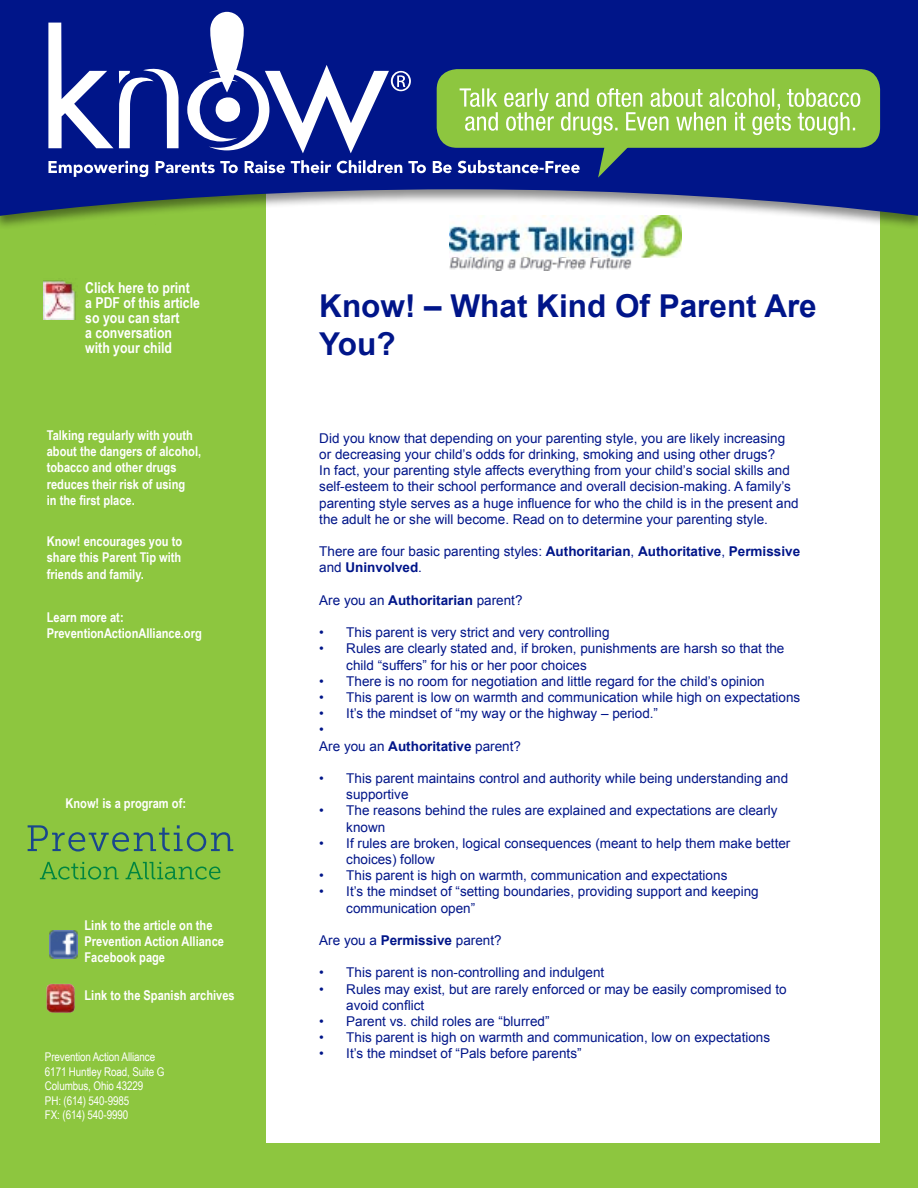
<style>
.page{position:relative;width:918px;height:1188px;background:#fff}
.page>*{position:absolute;margin:0;border:0;box-sizing:border-box;transform-origin:0 0}
.t1{font:700 31.5px/37.8px "Arial";color:#001589}
.t2{font:700 15px/15px "Arial Narrow";color:#fff}
.t3{font:13.5px/16.2px "Arial";color:#001589}
.t4{font:700 13.5px/16.2px "Arial Narrow";color:#fff}
.t5{font:700 13.5px/16.2px "Arial";color:#001589}
.t6{font:12px/14.4px "Arial Narrow";letter-spacing:-.01em;color:#fff}
.s1{font-weight:400}
.s2{font-weight:700}
</style>
<div class="page">
<div style="left:258px;top:116px;width:660px;height:1072px;background:#8dc63f"></div>
<div style="left:266px;top:153px;width:614px;height:990px;background:#fff"></div>
<div style="left:0;top:116px;width:262px;height:1072px;background:#8dc63f"></div>
<div style="left:0;top:0;width:918px;height:230px;background:#000;opacity:.45"></div>
<svg style="left:0;top:0;width:918px;height:216px;background:#344694"></svg>
<div style="left:437px;top:69px;width:443px;height:79px;background:#8dc63f;border-radius:20px"></div>
<svg style="left:48px;top:12px;width:812px;height:166px"></svg>
<svg style="left:28px;top:825px;width:205px;height:27px"></svg>
<svg style="left:40px;top:862px;width:79px;height:18px"></svg>
<svg style="left:126px;top:862px;width:94px;height:18px"></svg>
<img style="left:44px;top:280px;width:32px;height:40px">
<img style="left:46px;top:984px;width:29px;height:29px">
<img style="left:50px;top:931px;width:28px;height:28px">
<img style="left:449px;top:216px;width:232px;height:54px">
<p class="t2" style="left:85px;top:280px;width:116px">Click here to print a PDF of this article so you can start<br>a conversation with your child</p>
<p class="t4" style="left:47px;top:427px;width:156px">Talking regularly with youth about the dangers of alcohol, tobacco and other drugs reduces their risk of using<br>in the first place.</p>
<p class="t4" style="left:47px;top:533px;width:137px;text-align:justify">Know! encourages you to share this Parent Tip with friends and family.</p>
<p class="t4" style="left:47px;top:608px;width:157px">Learn more at:<br>PreventionActionAlliance.org</p>
<p class="t4" style="left:65px;top:794px;width:122px">Know! is a program of:</p>
<p class="t4" style="left:85px;top:916px;width:141px">Link to the article on the<br>Prevention Action Alliance<br>Facebook page</p>
<p class="t4" style="left:85px;top:986px;width:152px">Link to the Spanish archives</p>
<p class="t6" style="left:45px;top:1050px;width:121px">Prevention Action Alliance<br>6171 Huntley Road, Suite G<br>Columbus, Ohio 43229<br>PH: (614) 540-9985<br>FX: (614) 540-9990</p>
<h1 class="t1" style="left:319px;top:288px;width:499px">Know! – What Kind Of Parent Are<br>You?</h1>
<p class="t3" style="left:319px;top:430px;width:481px">Did you know that depending on your parenting style, you are likely increasing or decreasing your child’s odds for drinking, smoking and using other drugs?<br>In fact, your parenting style affects everything from your child’s social skills and self-esteem to their school performance and overall decision-making. A family’s parenting style serves as a huge influence for who the child is in the present and the adult he or she will become. Read on to determine your parenting style.</p>
<p class="t5" style="left:319px;top:544px;width:482px"><span class="s1">There are four basic parenting styles:</span> Authoritarian<span class="s1">,</span> Authoritative<span class="s1">,</span> Permissive <span class="s1">and</span> Uninvolved<span class="s1">.</span></p>
<p class="t3" style="left:319px;top:592px;width:205px">Are you an <span class="s2">Authoritarian</span> parent?</p>
<p class="t3" style="left:319px;top:624px;width:292px">• This parent is very strict and very controlling</p>
<p class="t3" style="left:346px;top:641px;width:440px;text-indent:-27px">• Rules are clearly stated and, if broken, punishments are harsh so that the child “suffers” for his or her poor choices</p>
<p class="t3" style="left:319px;top:673px;width:447px">• There is no room for negotiation and little regard for the child’s opinion</p>
<p class="t3" style="left:319px;top:689px;width:483px">• This parent is low on warmth and communication while high on expectations</p>
<p class="t3" style="left:319px;top:705px;width:340px">• It’s the mindset of “my way or the highway – period.” •<br>Are you an <span class="s2">Authoritative</span> parent?</p>
<p class="t3" style="left:346px;top:770px;width:443px;text-indent:-27px">• This parent maintains control and authority while being understanding and supportive</p>
<p class="t3" style="left:346px;top:803px;width:433px;text-indent:-27px">• The reasons behind the rules are explained and expectations are clearly known</p>
<p class="t3" style="left:346px;top:835px;width:446px;text-indent:-27px">• If rules are broken, logical consequences (meant to help them make better choices) follow</p>
<p class="t3" style="left:319px;top:867px;width:410px">• This parent is high on warmth, communication and expectations</p>
<p class="t3" style="left:346px;top:884px;width:414px;text-indent:-27px">• It’s the mindset of “setting boundaries, providing support and keeping communication open”</p>
<p class="t3" style="left:319px;top:932px;width:184px">Are you a <span class="s2">Permissive</span> parent?</p>
<p class="t3" style="left:319px;top:965px;width:287px">• This parent is non-controlling and indulgent</p>
<p class="t3" style="left:346px;top:981px;width:442px;text-indent:-27px">• Rules may exist, but are rarely enforced or may be easily compromised to avoid conflict</p>
<p class="t3" style="left:319px;top:1013px;width:232px">• Parent vs. child roles are “blurred”</p>
<p class="t3" style="left:319px;top:1029px;width:452px">• This parent is high on warmth and communication, low on expectations</p>
<p class="t3" style="left:319px;top:1046px;width:264px">• It’s the mindset of “Pals before parents”</p>
</div>
